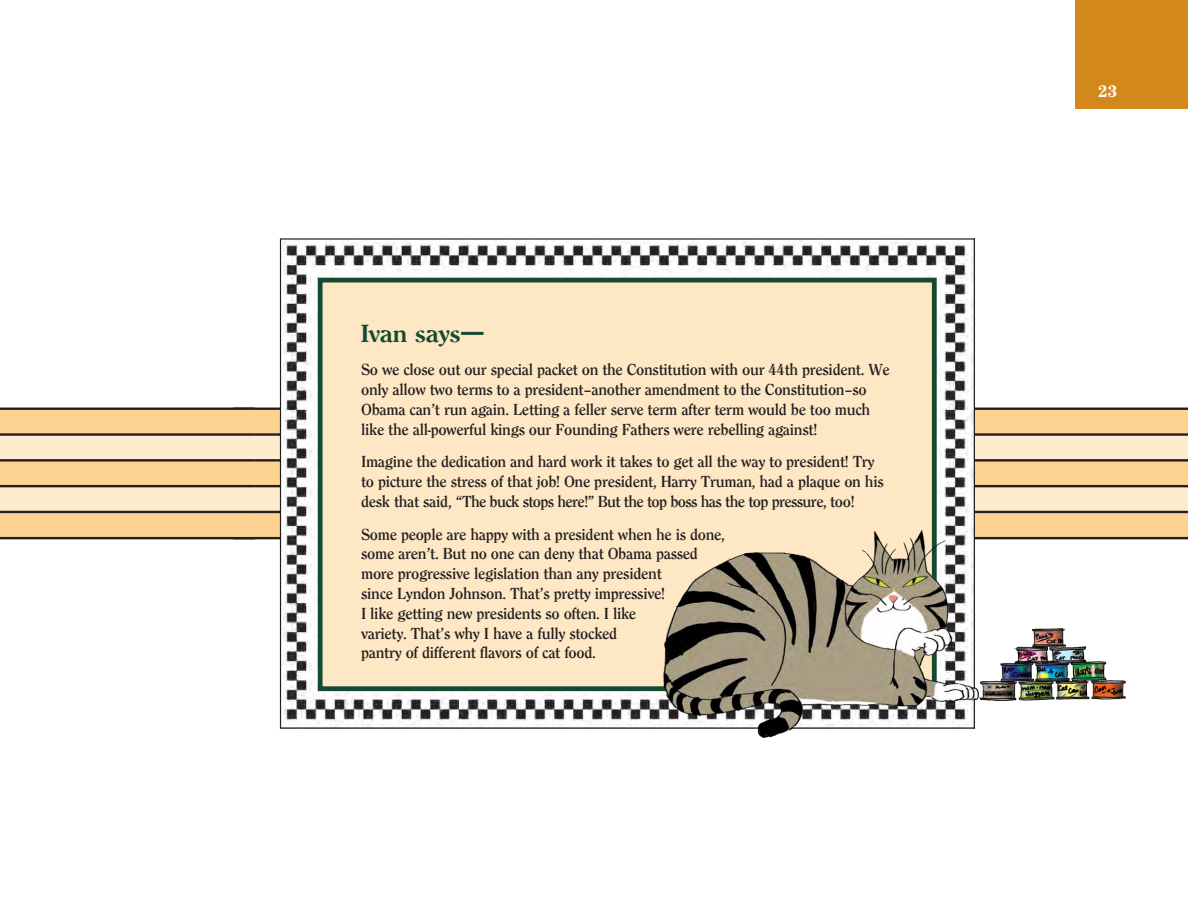
<style>
.page{position:relative;width:1188px;height:918px;background:#fff}
.page>*{position:absolute;margin:0;border:0;box-sizing:border-box;transform-origin:0 0}
.t1{font:700 24px "Clearface Serial";color:#134b31}
.Page_Number{font:700 16.8px "Century Std";color:#fff}
.Ivan{font:700 16.5px/19.8px "Clearface";letter-spacing:-.02em;color:#231f20}
</style>
<div class="page">
<div style="left:233px;top:435px;width:955px;height:25px;background:#feeccf"></div>
<div style="left:233px;top:409px;width:955px;height:25px;background:#fed391"></div>
<div style="left:233px;top:461px;width:955px;height:25px;background:#fed391"></div>
<div style="left:233px;top:487px;width:955px;height:25px;background:#feeccf"></div>
<div style="left:233px;top:512px;width:955px;height:25px;background:#fed391"></div>
<hr style="left:233px;top:433px;width:955px;height:3px;background:#231f20">
<hr style="left:233px;top:408px;width:955px;height:2px;background:#231f20">
<hr style="left:233px;top:485px;width:955px;height:2px;background:#231f20">
<hr style="left:233px;top:511px;width:955px;height:2px;background:#231f20">
<hr style="left:233px;top:459px;width:955px;height:3px;background:#231f20">
<hr style="left:233px;top:537px;width:955px;height:2px;background:#231f20">
<div style="left:0;top:435px;width:255px;height:25px;background:#feeccf"></div>
<div style="left:0;top:409px;width:255px;height:25px;background:#fed391"></div>
<div style="left:0;top:461px;width:255px;height:25px;background:#fed391"></div>
<div style="left:0;top:487px;width:255px;height:25px;background:#feeccf"></div>
<div style="left:0;top:512px;width:255px;height:25px;background:#fed391"></div>
<hr style="left:0;top:433px;width:255px;height:3px;background:#231f20">
<hr style="left:0;top:408px;width:255px;height:2px;background:#231f20">
<hr style="left:0;top:485px;width:255px;height:2px;background:#231f20">
<hr style="left:0;top:511px;width:255px;height:2px;background:#231f20">
<hr style="left:0;top:459px;width:255px;height:3px;background:#231f20">
<hr style="left:0;top:537px;width:255px;height:2px;background:#231f20">
<div style="left:1076px;top:0;width:112px;height:109px;background:#d3881b"></div>
<img style="left:282px;top:240px;width:691px;height:486px">
<div style="left:318px;top:278px;width:619px;height:413px;background:#fee7c4;border:5px solid #134b31"></div>
<img style="left:661px;top:528px;width:467px;height:210px">
<p class="t1" style="left:361px;top:316px;width:125px">Ivan says—</p>
<p class="Ivan" style="left:361px;top:358px;width:530px">So we close out our special packet on the Constitution with our 44th president. We only allow two terms to a president–another amendment to the Constitution–so Obama can’t run again. Letting a feller serve term after term would be too much like the all-powerful kings our Founding Fathers were rebelling against!</p>
<p class="Ivan" style="left:361px;top:450px;width:524px">Imagine the dedication and hard work it takes to get all the way to president! Try to picture the stress of that job! One president, Harry Truman, had a plaque on his desk that said, “The buck stops here!” But the top boss has the top pressure, too!</p>
<p class="Ivan" style="left:361px;top:523px;width:365px">Some people are happy with a president when he is done, some aren’t. But no one can deny that Obama passed more progressive legislation than any president<br>since Lyndon Johnson. That’s pretty impressive!<br>I like getting new presidents so often. I like<br>variety. That’s why I have a fully stocked<br>pantry of different flavors of cat food.</p>
<p class="Page_Number" style="left:1098px;top:81px;width:21px">23</p>
</div>
